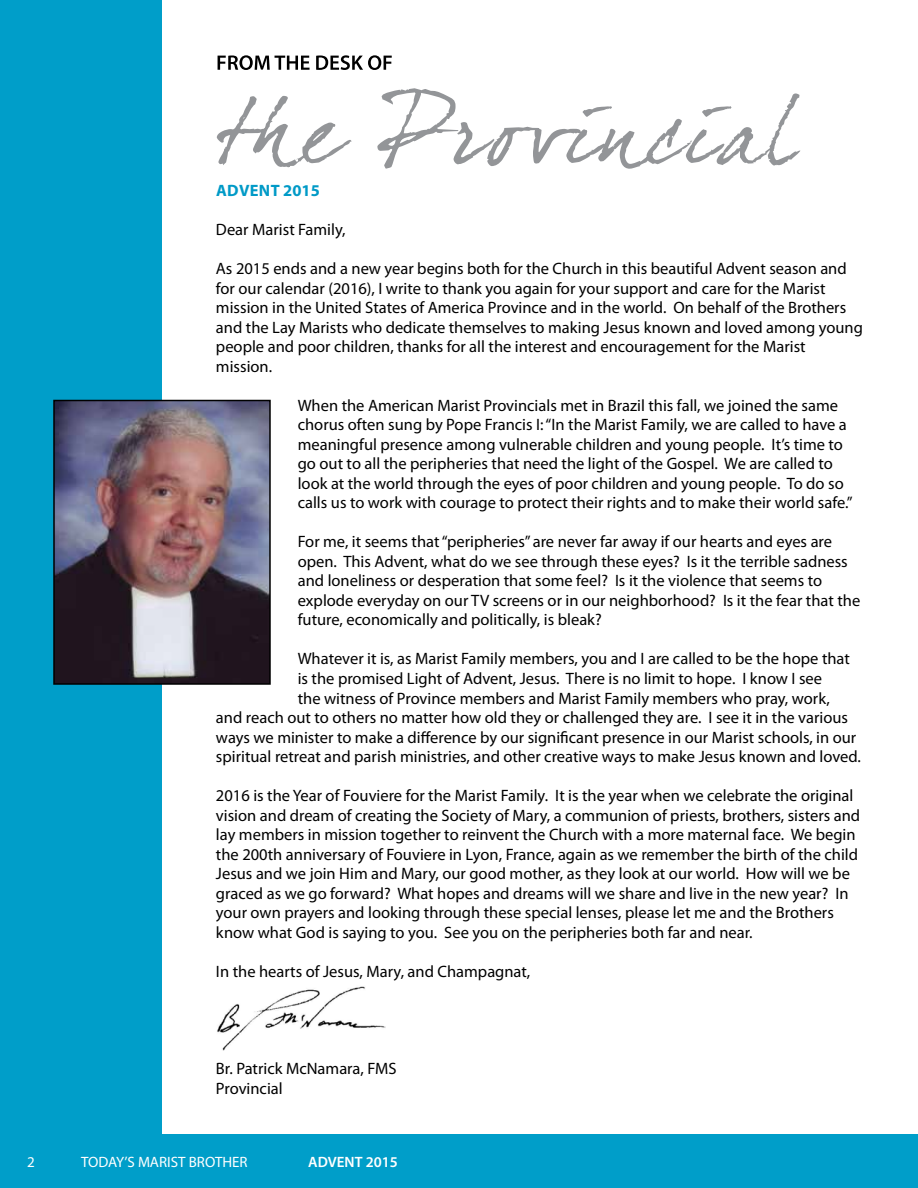
<style>
.page{position:relative;width:918px;height:1188px;background:#fff}
.page>*{position:absolute;margin:0;border:0;box-sizing:border-box;transform-origin:0 0}
.t1{font:16.5px/19.5px "Myriad Pro";color:#000}
.t2{font:700 16.5px "Myriad Pro";letter-spacing:.015em;color:#009ac7}
.t3{font:15px "Myriad Pro";color:#fff}
.t4{font:600 15px "Myriad Pro";color:#fff}
</style>
<div class="page">
<div style="left:0;top:1134px;width:918px;height:54px;background:#009ec9"></div>
<div style="left:0;top:0;width:162px;height:1138px;background:#009ec9"></div>
<svg style="left:217px;top:88px;width:583px;height:81px"></svg>
<svg style="left:218px;top:55px;width:174px;height:15px"></svg>
<img style="left:56px;top:403px;width:212px;height:279px">
<div style="left:53px;top:400px;width:218px;height:285px;border:2px solid #000"></div>
<img style="left:217px;top:986px;width:168px;height:65px">
<p class="t2" style="left:216px;top:180px;width:105px">ADVENT 2015</p>
<p class="t1" style="left:216px;top:220px;width:131px">Dear Marist Family,</p>
<p class="t1" style="left:216px;top:259px;width:648px">As 2015 ends and a new year begins both for the Church in this beautiful Advent season and for our calendar (2016), I write to thank you again for your support and care for the Marist mission in the United States of America Province and in the world. On behalf of the Brothers and the Lay Marists who dedicate themselves to making Jesus known and loved among young people and poor children, thanks for all the interest and encouragement for the Marist mission.</p>
<p class="t1" style="left:298px;top:395px;width:556px">When the American Marist Provincials met in Brazil this fall, we joined the same chorus often sung by Pope Francis I: “In the Marist Family, we are called to have a meaningful presence among vulnerable children and young people. It’s time to go out to all the peripheries that need the light of the Gospel. We are called to look at the world through the eyes of poor children and young people. To do so calls us to work with courage to protect their rights and to make their world safe.”</p>
<p class="t1" style="left:298px;top:532px;width:564px">For me, it seems that “peripheries” are never far away if our hearts and eyes are open. This Advent, what do we see through these eyes? Is it the terrible sadness and loneliness or desperation that some feel? Is it the violence that seems to explode everyday on our TV screens or in our neighborhood? Is it the fear that the future, economically and politically, is bleak?</p>
<p class="t1" style="left:298px;top:649px;width:554px">Whatever it is, as Marist Family members, you and I are called to be the hope that</p>
<p class="t1" style="left:298px;top:668px;width:526px">is the promised Light of Advent, Jesus. There is no limit to hope. I know I see</p>
<p class="t1" style="left:298px;top:688px;width:534px">the witness of Province members and Marist Family members who pray, work,</p>
<p class="t1" style="left:216px;top:707px;width:634px">and reach out to others no matter how old they or challenged they are. I see it in the various</p>
<p class="t1" style="left:216px;top:727px;width:642px">ways we minister to make a difference by our significant presence in our Marist schools, in our</p>
<p class="t1" style="left:216px;top:746px;width:646px">spiritual retreat and parish ministries, and other creative ways to make Jesus known and loved.</p>
<p class="t1" style="left:216px;top:785px;width:646px">2016 is the Year of Fouviere for the Marist Family. It is the year when we celebrate the original vision and dream of creating the Society of Mary, a communion of priests, brothers, sisters and lay members in mission together to reinvent the Church with a more maternal face. We begin the 200th anniversary of Fouviere in Lyon, France, again as we remember the birth of the child Jesus and we join Him and Mary, our good mother, as they look at our world. How will we be graced as we go forward? What hopes and dreams will we share and live in the new year? In your own prayers and looking through these special lenses, please let me and the Brothers know what God is saying to you. See you on the peripheries both far and near.</p>
<p class="t1" style="left:216px;top:961px;width:316px">In the hearts of Jesus, Mary, and Champagnat,</p>
<p class="t1" style="left:216px;top:1059px;width:182px">Br. Patrick McNamara, FMS<br>Provincial</p>
<p class="t3" style="left:27px;top:1152px;width:9px">2</p>
<p class="t3" style="left:81px;top:1152px;width:168px">TODAY’S MARIST BROTHER</p>
<p class="t4" style="left:308px;top:1152px;width:91px">ADVENT 2015</p>
</div>
